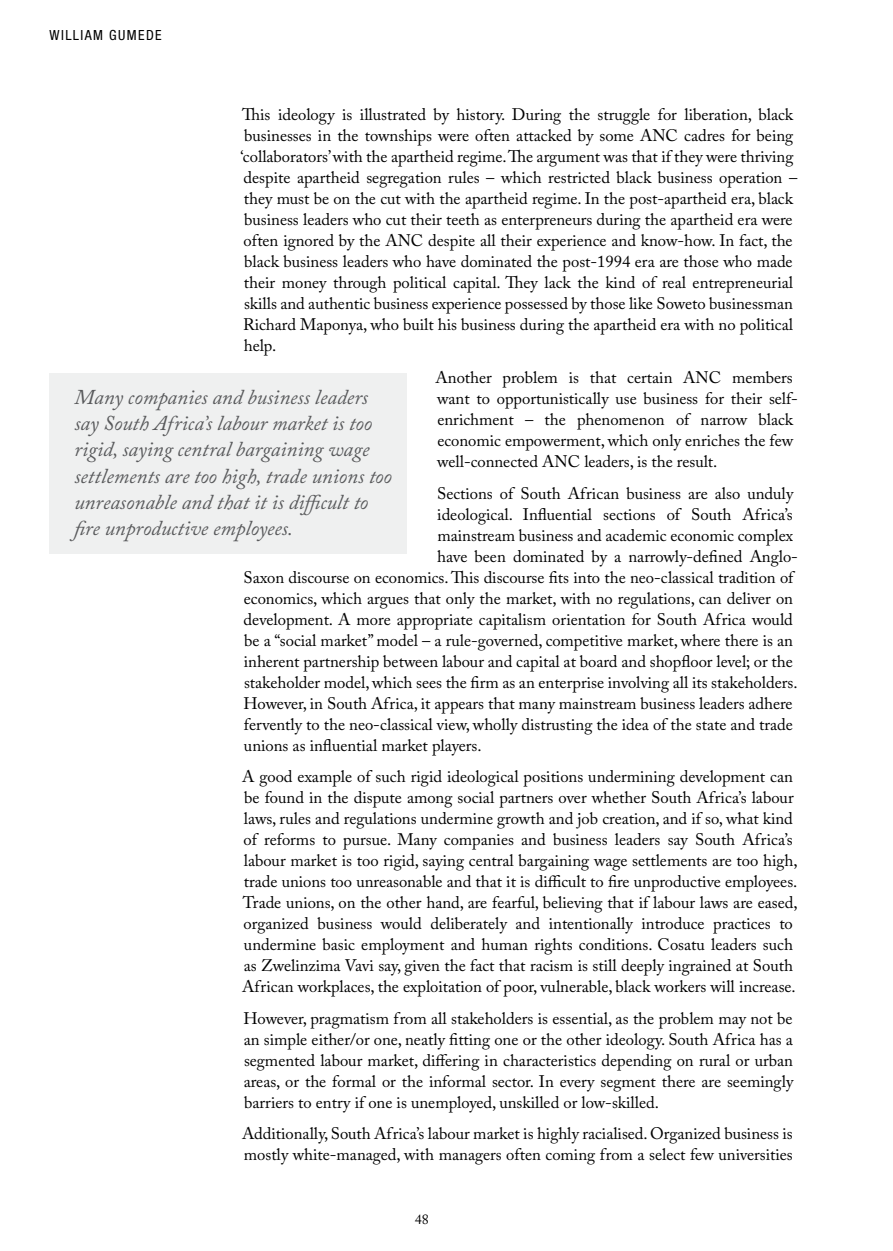
<style>
.page{position:relative;width:893px;height:1251px;background:#fff}
.page>*{position:absolute;margin:0;border:0;box-sizing:border-box;transform-origin:0 0}
.t1{font:italic 21px/26.2px "Adobe Caslon Pro";color:#58595b}
.t2{font:16.62px/21px "Adobe Caslon Pro";color:#000}
.t3{font:condensed 14px "Helvetica Neue LT Std";letter-spacing:.1em;color:#000}
.t4{font:14px "Adobe Caslon Pro";color:#000}
</style>
<div class="page">
<div style="left:50px;top:373px;width:357px;height:180px;background:#eff0f0"></div>
<p class="t3" style="left:50px;top:27px;width:114px">WILLIAM GUMEDE</p>
<p class="t2" style="left:240px;top:104px;width:558px">This ideology is illustrated by history. During the struggle for liberation, black businesses in the townships were often attacked by some ANC cadres for being ‘collaborators’ with the apartheid regime. The argument was that if they were thriving despite apartheid segregation rules – which restricted black business operation – they must be on the cut with the apartheid regime. In the post-apartheid era, black business leaders who cut their teeth as enterpreneurs during the apartheid era were often ignored by the ANC despite all their experience and know-how. In fact, the black business leaders who have dominated the post-1994 era are those who made their money through political capital. They lack the kind of real entrepreneurial skills and authentic business experience possessed by those like Soweto businessman Richard Maponya, who built his business during the apartheid era with no political help.</p>
<p class="t2" style="left:436px;top:366px;width:364px">Another problem is that certain ANC members want to opportunistically use business for their self&shy;enrichment – the phenomenon of narrow black economic empowerment, which only enriches the few well-connected ANC leaders, is the result.</p>
<p class="t2" style="left:437px;top:482px;width:358px">Sections of South African business are also unduly</p>
<p class="t2" style="left:437px;top:503px;width:357px">ideological. Influential sections of South Africa’s</p>
<p class="t2" style="left:437px;top:524px;width:357px">mainstream business and academic economic complex</p>
<p class="t2" style="left:437px;top:545px;width:362px">have been dominated by a narrowly-defined Anglo-</p>
<p class="t2" style="left:244px;top:566px;width:551px">Saxon discourse on economics. This discourse fits into the neo-classical tradition of</p>
<p class="t2" style="left:244px;top:587px;width:551px">economics, which argues that only the market, with no regulations, can deliver on</p>
<p class="t2" style="left:244px;top:608px;width:551px">development. A more appropriate capitalism orientation for South Africa would</p>
<p class="t2" style="left:244px;top:629px;width:550px">be a “social market” model – a rule-governed, competitive market, where there is an</p>
<p class="t2" style="left:244px;top:650px;width:550px">inherent partnership between labour and capital at board and shopfloor level; or the</p>
<p class="t2" style="left:244px;top:671px;width:555px">stakeholder model, which sees the firm as an enterprise involving all its stakeholders.</p>
<p class="t2" style="left:243px;top:692px;width:551px">However, in South Africa, it appears that many mainstream business leaders adhere</p>
<p class="t2" style="left:244px;top:713px;width:550px">fervently to the neo-classical view, wholly distrusting the idea of the state and trade</p>
<p class="t2" style="left:244px;top:734px;width:239px">unions as influential market players.</p>
<p class="t2" style="left:242px;top:765px;width:557px">A good example of such rigid ideological positions undermining development can be found in the dispute among social partners over whether South Africa’s labour laws, rules and regulations undermine growth and job creation, and if so, what kind of reforms to pursue. Many companies and business leaders say South Africa’s labour market is too rigid, saying central bargaining wage settlements are too high, trade unions too unreasonable and that it is difficult to fire unproductive employees.<br>Trade unions, on the other hand, are fearful, believing that if labour laws are eased, organized business would deliberately and intentionally introduce practices to undermine basic employment and human rights conditions. Cosatu leaders such as Zwelinzima Vavi say, given the fact that racism is still deeply ingrained at South African workplaces, the exploitation of poor, vulnerable, black workers will increase.</p>
<p class="t2" style="left:243px;top:1007px;width:551px;text-align:justify">However, pragmatism from all stakeholders is essential, as the problem may not be an simple either/or one, neatly fitting one or the other ideology. South Africa has a segmented labour market, differing in characteristics depending on rural or urban areas, or the formal or the informal sector. In every segment there are seemingly barriers to entry if one is unemployed, unskilled or low-skilled.</p>
<p class="t2" style="left:242px;top:1122px;width:552px">Additionally, South Africa’s labour market is highly racialised. Organized business is mostly white-managed, with managers often coming from a select few universities</p>
<p class="t1" style="left:74px;top:383px;width:319px">Many companies and business leaders say South Africa’s labour market is too rigid, saying central bargaining wage settlements are too high, trade unions too unreasonable and that it is difficult to fire unproductive employees.</p>
<p class="t4" style="left:415px;top:1210px;width:15px">48</p>
</div>
